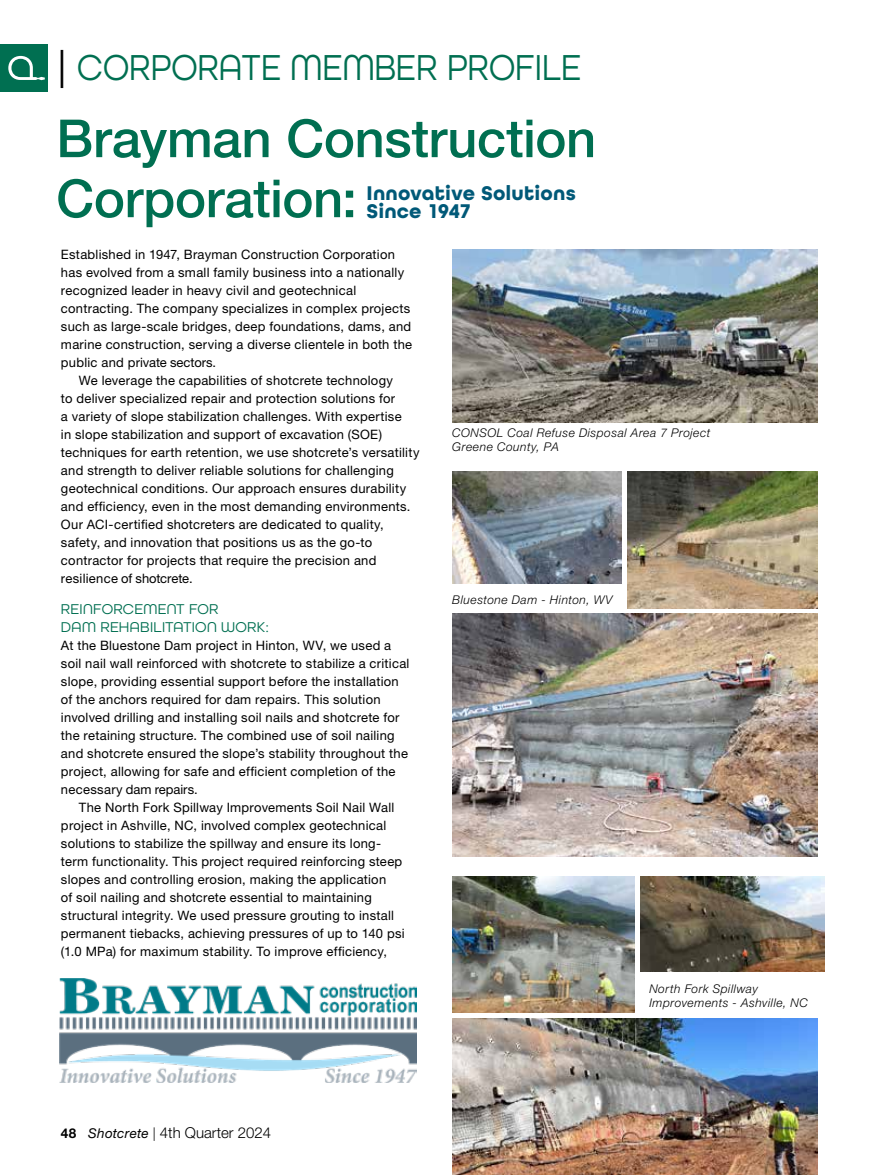
<style>
.page{position:relative;width:878px;height:1175px;background:#fff}
.page>*{position:absolute;margin:0;border:0;box-sizing:border-box;transform-origin:0 0}
.t1{font:500 52.5px/60px "Helvetica Neue LT Std";letter-spacing:-.005em;color:#006f51}
.t2{font:38.1px "All Round Gothic";color:#006f51;scale:.9 1}
.t3{font:700 21px/18px "All Round Gothic";letter-spacing:.01em;color:#005978}
.t4{font:15px/18px "All Round Gothic";letter-spacing:.015em;color:#006f51}
.t5{font:300 15px "Helvetica Neue LT Std";color:#000}
.t6{font:12.9px/18px "Helvetica Neue LT Std";letter-spacing:.02em;color:#000}
.t7{font:italic 300 12px/14.4px "Helvetica Neue LT Std";letter-spacing:.045em;color:#000}
.s1{font-weight:500;color:#000}
.s2{font-weight:700;font-size:13.5px}
.s3{font-weight:400;font-style:italic;font-size:13.5px}
.s4{font-size:13.5px}
</style>
<div class="page">
<div style="left:0;top:44px;width:48px;height:48px;background:#006f51"></div>
<svg style="left:8px;top:56px;width:37px;height:24px"></svg>
<img style="left:59px;top:978px;width:358px;height:104px">
<img style="left:452px;top:249px;width:365px;height:173px">
<img style="left:452px;top:471px;width:169px;height:112px">
<img style="left:452px;top:614px;width:365px;height:243px">
<img style="left:627px;top:471px;width:190px;height:137px">
<img style="left:452px;top:876px;width:182px;height:136px">
<img style="left:640px;top:876px;width:184px;height:95px">
<img style="left:453px;top:1018px;width:364px;height:156px">
<h2 class="t2" style="left:56px;top:45px;width:585px"><span class="s1">|</span> CORPORATE MEMBER PROFILE</h2>
<h1 class="t1" style="left:56px;top:108px;width:541px">Brayman Construction<br>Corporation:</h1>
<h3 class="t3" style="left:366px;top:184px;width:211px">Innovative Solutions<br>Since 1947</h3>
<p class="t6" style="left:61px;top:245px;width:352px">Established in 1947, Brayman Construction Corporation has evolved from a small family business into a nationally recognized leader in heavy civil and geotechnical contracting. The company specializes in complex projects such as large-scale bridges, deep foundations, dams, and marine construction, serving a diverse clientele in both the public and private sectors.</p>
<p class="t6" style="left:61px;top:371px;width:360px;text-indent:18px">We leverage the capabilities of shotcrete technology<br>to deliver specialized repair and protection solutions for<br>a variety of slope stabilization challenges. With expertise<br>in slope stabilization and support of excavation (SOE) techniques for earth retention, we use shotcrete’s versatility and strength to deliver reliable solutions for challenging geotechnical conditions. Our approach ensures durability and efficiency, even in the most demanding environments.<br>Our ACI-certified shotcreters are dedicated to quality, safety, and innovation that positions us as the go-to contractor for projects that require the precision and resilience of shotcrete.</p>
<p class="t4" style="left:61px;top:600px;width:210px">REINFORCEMENT FOR<br>DAM REHABILITATION WORK:</p>
<p class="t6" style="left:61px;top:636px;width:350px">At the Bluestone Dam project in Hinton, WV, we used a soil nail wall reinforced with shotcrete to stabilize a critical slope, providing essential support before the installation of the anchors required for dam repairs. This solution involved drilling and installing soil nails and shotcrete for the retaining structure. The combined use of soil nailing and shotcrete ensured the slope’s stability throughout the project, allowing for safe and efficient completion of the necessary dam repairs.</p>
<p class="t6" style="left:61px;top:798px;width:345px;text-indent:18px">The North Fork Spillway Improvements Soil Nail Wall project in Ashville, NC, involved complex geotechnical solutions to stabilize the spillway and ensure its long&shy;term functionality. This project required reinforcing steep slopes and controlling erosion, making the application<br>of soil nailing and shotcrete essential to maintaining structural integrity. We used pressure grouting to install permanent tiebacks, achieving pressures of up to 140 psi (1.0 MPa) for maximum stability. To improve efficiency,</p>
<p class="t7" style="left:452px;top:425px;width:259px">CONSOL Coal Refuse Disposal Area 7 Project<br>Greene County, PA</p>
<p class="t7" style="left:452px;top:592px;width:162px">Bluestone Dam - Hinton, WV</p>
<p class="t7" style="left:649px;top:981px;width:160px">North Fork Spillway<br>Improvements - Ashville, NC</p>
<p class="t5" style="left:61px;top:1123px;width:212px"><span class="s2">48</span> <span class="s3">Shotcrete</span> <span class="s4">|</span> 4th Quarter 2024</p>
</div>
